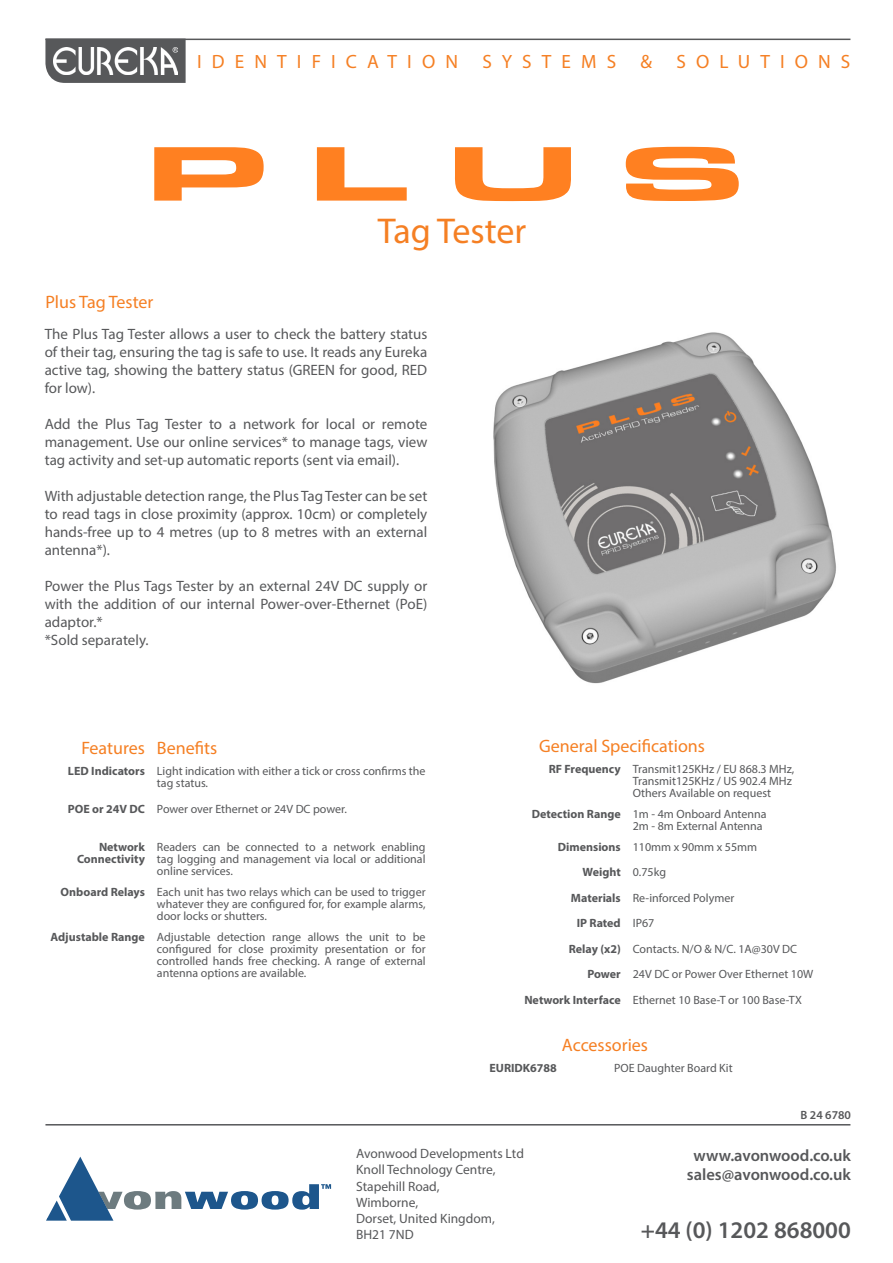
<style>
.page{position:relative;width:893px;height:1263px;background:#fff}
.page>*{position:absolute;margin:0;border:0;box-sizing:border-box;transform-origin:0 0}
.t1{font:900 80.1px "Eurostile Ext";color:#ff8021;scale:1.69 1}
.t2{font:36px "Myriad Pro";color:#f57f23}
.t3{font:600 23.85px "Myriad Pro";color:#57585a}
.t4{font:19.2px "Myriad Pro";letter-spacing:.525em;color:#f57f23}
.t5{font:18px "Myriad Pro";color:#f57f23}
.t6{font:600 16.5px "Myriad Pro";color:#57585a}
.t7{font:15px/18px "Myriad Pro";color:#57585a;text-align:justify}
.t8{font:13.5px "Myriad Pro";color:#57585a}
.t9{font:12px/12px "Myriad Pro";color:#57585a;text-align:justify}
.t10{font:700 12px/12px "Myriad Pro";color:#57585a;text-align:right}
.t11{font:600 12px "Myriad Pro";color:#57585a}
</style>
<div class="page">
<svg style="left:46px;top:1156px;width:285px;height:65px"></svg>
<hr style="left:45px;top:1124px;width:805px;height:1px;background:#57585a">
<img style="left:493px;top:332px;width:343px;height:352px">
<svg style="left:45px;top:40px;width:141px;height:43px;background:#616264"></svg>
<hr style="left:45px;top:39px;width:805px;height:1px;background:#57585a">
<img style="left:53px;top:47px;width:124px;height:27px">
<p class="t4" style="left:197px;top:50px;width:262px">IDENTIFICATION</p>
<p class="t4" style="left:482px;top:50px;width:135px">SYSTEMS</p>
<p class="t4" style="left:640px;top:50px;width:13px">&amp;</p>
<p class="t4" style="left:676px;top:50px;width:176px">SOLUTIONS</p>
<h1 class="t1" style="left:142px;top:114px;width:360px">P L US</h1>
<p class="t2" style="left:378px;top:209px;width:150px">Tag Tester</p>
<p class="t5" style="left:45px;top:291px;width:110px">Plus Tag Tester</p>
<p class="t7" style="left:45px;top:324px;width:384px">The Plus Tag Tester allows a user to check the battery status of their tag, ensuring the tag is safe to use. It reads any Eureka active tag, showing the battery status (GREEN for good, RED for low).</p>
<p class="t7" style="left:45px;top:414px;width:384px">Add the Plus Tag Tester to a network for local or remote management. Use our online services* to manage tags, view tag activity and set-up automatic reports (sent via email).</p>
<p class="t7" style="left:45px;top:486px;width:384px">With adjustable detection range, the Plus Tag Tester can be set to read tags in close proximity (approx. 10cm) or completely hands-free up to 4 metres (up to 8 metres with an external antenna*).</p>
<p class="t7" style="left:45px;top:576px;width:384px">Power the Plus Tags Tester by an external 24V DC supply or with the addition of our internal Power-over-Ethernet (PoE) adaptor.*</p>
<p class="t7" style="left:45px;top:630px;width:105px">*Sold separately.</p>
<p class="t5" style="left:81px;top:737px;width:65px">Features</p>
<p class="t5" style="left:157px;top:737px;width:62px">Benefits</p>
<p class="t10" style="left:68px;top:764px;width:78px">LED Indicators</p>
<p class="t9" style="left:157px;top:764px;width:270px">Light indication with either a tick or cross confirms the tag status.</p>
<p class="t10" style="left:68px;top:803px;width:79px">POE or 24V DC</p>
<p class="t9" style="left:157px;top:803px;width:192px">Power over Ethernet or 24V DC power.</p>
<p class="t10" style="left:77px;top:841px;width:69px">Network<br>Connectivity</p>
<p class="t9" style="left:157px;top:841px;width:270px">Readers can be connected to a network enabling tag logging and management via local or additional online services.</p>
<p class="t10" style="left:61px;top:886px;width:86px">Onboard Relays</p>
<p class="t9" style="left:157px;top:886px;width:270px">Each unit has two relays which can be used to trigger whatever they are configured for, for example alarms, door locks or shutters.</p>
<p class="t10" style="left:50px;top:931px;width:96px">Adjustable Range</p>
<p class="t9" style="left:157px;top:931px;width:270px">Adjustable detection range allows the unit to be configured for close proximity presentation or for controlled hands free checking. A range of external antenna options are available.</p>
<p class="t5" style="left:539px;top:734px;width:167px">General Specifications</p>
<p class="t10" style="left:549px;top:762px;width:74px">RF Frequency</p>
<p class="t9" style="left:633px;top:762px;width:163px">Transmit125KHz / EU 868.3 MHz,</p>
<p class="t9" style="left:633px;top:774px;width:161px">Transmit125KHz / US 902.4 MHz</p>
<p class="t9" style="left:633px;top:786px;width:140px">Others Available on request</p>
<p class="t10" style="left:532px;top:807px;width:90px">Detection Range</p>
<p class="t9" style="left:633px;top:807px;width:135px">1m - 4m Onboard Antenna</p>
<p class="t9" style="left:633px;top:819px;width:131px">2m - 8m External Antenna</p>
<p class="t10" style="left:558px;top:840px;width:65px">Dimensions</p>
<p class="t9" style="left:633px;top:840px;width:126px">110mm x 90mm x 55mm</p>
<p class="t10" style="left:583px;top:866px;width:40px">Weight</p>
<p class="t9" style="left:633px;top:866px;width:35px">0.75kg</p>
<p class="t10" style="left:571px;top:891px;width:51px">Materials</p>
<p class="t9" style="left:633px;top:891px;width:103px">Re-inforced Polymer</p>
<p class="t10" style="left:577px;top:917px;width:46px">IP Rated</p>
<p class="t9" style="left:633px;top:917px;width:23px">IP67</p>
<p class="t10" style="left:569px;top:942px;width:54px">Relay (x2)</p>
<p class="t9" style="left:633px;top:942px;width:166px">Contacts. N/O &amp; N/C. 1A@30V DC</p>
<p class="t10" style="left:587px;top:968px;width:35px">Power</p>
<p class="t9" style="left:633px;top:968px;width:182px">24V DC or Power Over Ethernet 10W</p>
<p class="t10" style="left:524px;top:993px;width:98px">Network Interface</p>
<p class="t9" style="left:633px;top:993px;width:171px">Ethernet 10 Base-T or 100 Base-TX</p>
<p class="t5" style="left:562px;top:1034px;width:88px">Accessories</p>
<p class="t10" style="left:489px;top:1062px;width:69px">EURIDK6788</p>
<p class="t9" style="left:614px;top:1062px;width:120px">POE Daughter Board Kit</p>
<p class="t11" style="left:800px;top:1107px;width:52px">B 24 6780</p>
<p class="t8" style="left:356px;top:1145px;width:169px">Avonwood Developments Ltd</p>
<p class="t8" style="left:356px;top:1161px;width:141px">Knoll Technology Centre,</p>
<p class="t8" style="left:356px;top:1178px;width:85px">Stapehill Road,</p>
<p class="t8" style="left:356px;top:1194px;width:64px">Wimborne,</p>
<p class="t8" style="left:356px;top:1210px;width:140px">Dorset, United Kingdom,</p>
<p class="t8" style="left:356px;top:1226px;width:59px">BH21 7ND</p>
<p class="t6" style="left:693px;top:1144px;width:159px">www.avonwood.co.uk</p>
<p class="t6" style="left:687px;top:1164px;width:166px">sales@avonwood.co.uk</p>
<p class="t3" style="left:641px;top:1215px;width:212px">+44 (0) 1202 868000</p>
</div>
